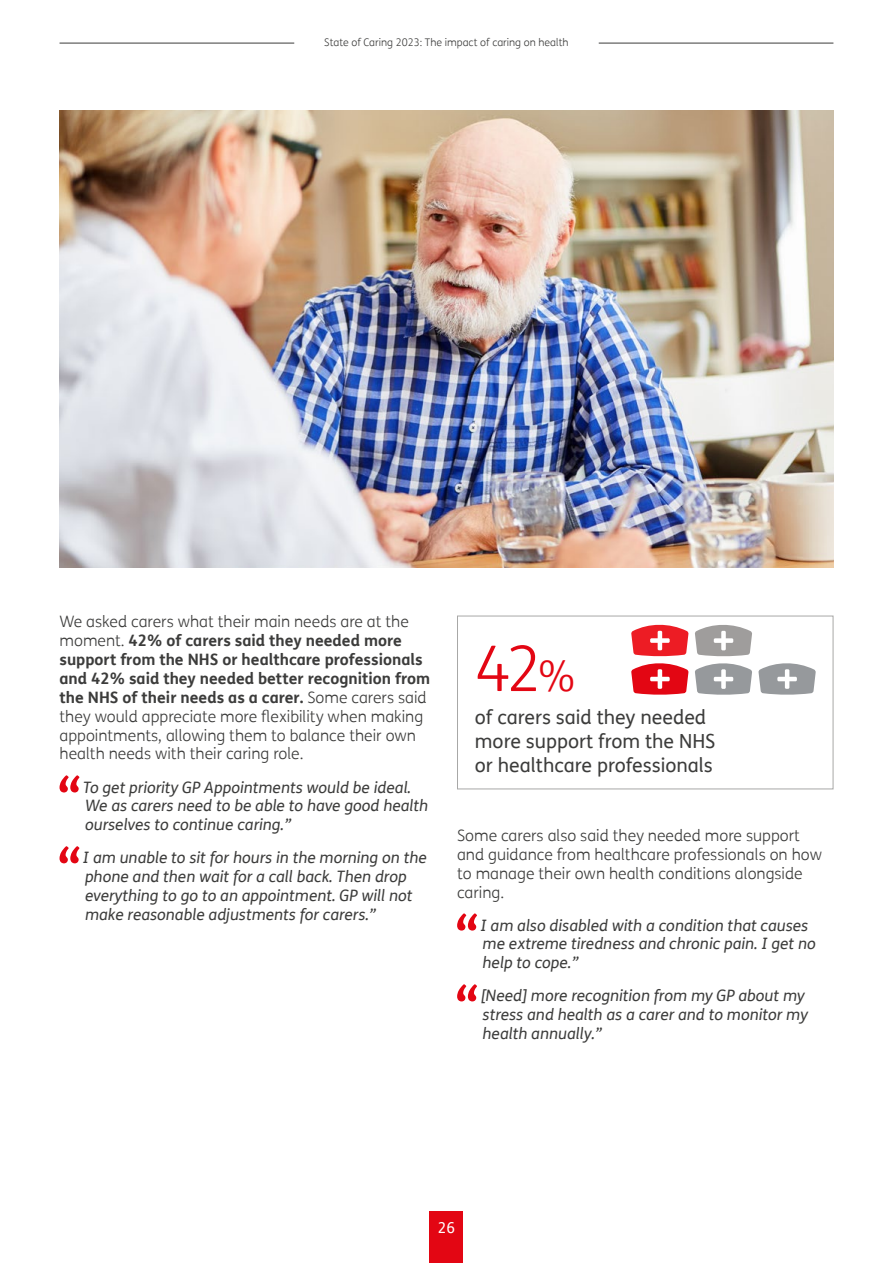
<style>
.page{position:relative;width:893px;height:1263px;background:#fff}
.page>*{position:absolute;margin:0;border:0;box-sizing:border-box;transform-origin:0 0}
.t1{font:300 63px "FS Me";color:#e30613}
.t2{font:19.5px/24px "FS Me";color:#3c3c3b}
.t3{font:300 15.75px/18.9px "FS Me";color:#3c3c3b}
.t4{font:italic 15.75px/18.9px "FS Me";color:#3c3c3b}
.t5{font:15px "FS Me";color:#fff}
.t6{font:300 10.5px "FS Me";color:#3c3c3b}
.s1{font-weight:700}
.s2{font-size:42px}
</style>
<div class="page">
<svg style="left:60px;top:775px;width:19px;height:17px"></svg>
<svg style="left:60px;top:846px;width:19px;height:17px"></svg>
<svg style="left:457px;top:913px;width:20px;height:17px"></svg>
<svg style="left:457px;top:984px;width:20px;height:17px"></svg>
<div style="left:457px;top:616px;width:376px;height:173px;border:1px solid #a8a8a7"></div>
<img style="left:60px;top:111px;width:773px;height:456px">
<svg style="left:631px;top:624px;width:57px;height:71px"></svg>
<svg style="left:695px;top:625px;width:57px;height:70px"></svg>
<svg style="left:758px;top:663px;width:58px;height:32px"></svg>
<div style="left:430px;top:1211px;width:33px;height:52px;background:#e30613"></div>
<hr style="left:60px;top:43px;width:234px;height:1px;background:#3c3c3b">
<hr style="left:599px;top:43px;width:234px;height:1px;background:#3c3c3b">
<p class="t6" style="left:324px;top:35px;width:246px">State of Caring 2023: The impact of caring on health</p>
<p class="t3" style="left:60px;top:612px;width:372px">We asked carers what their main needs are at the moment. <span class="s1">42% of carers said they needed more support from the NHS or healthcare professionals and 42% said they needed better recognition from the NHS of their needs as a carer.</span> Some carers said they would appreciate more flexibility when making appointments, allowing them to balance their own health needs with their caring role.</p>
<p class="t4" style="left:83px;top:777px;width:346px">To get priority GP Appointments would be ideal.<br>We as carers need to be able to have good health ourselves to continue caring.”</p>
<p class="t4" style="left:83px;top:848px;width:345px">I am unable to sit for hours in the morning on the phone and then wait for a call back. Then drop everything to go to an appointment. GP will not make reasonable adjustments for carers.”</p>
<h1 class="t1" style="left:475px;top:626px;width:102px">42<span class="s2">%</span></h1>
<p class="t2" style="left:475px;top:704px;width:242px">of carers said they needed more support from the NHS or healthcare professionals</p>
<p class="t3" style="left:457px;top:825px;width:366px">Some carers also said they needed more support and guidance from healthcare professionals on how to manage their own health conditions alongside caring.</p>
<p class="t4" style="left:481px;top:915px;width:336px">I am also disabled with a condition that causes me extreme tiredness and chronic pain. I get no help to cope.”</p>
<p class="t4" style="left:481px;top:986px;width:328px">[Need] more recognition from my GP about my stress and health as a carer and to monitor my health annually.”</p>
<p class="t5" style="left:438px;top:1217px;width:19px">26</p>
</div>
